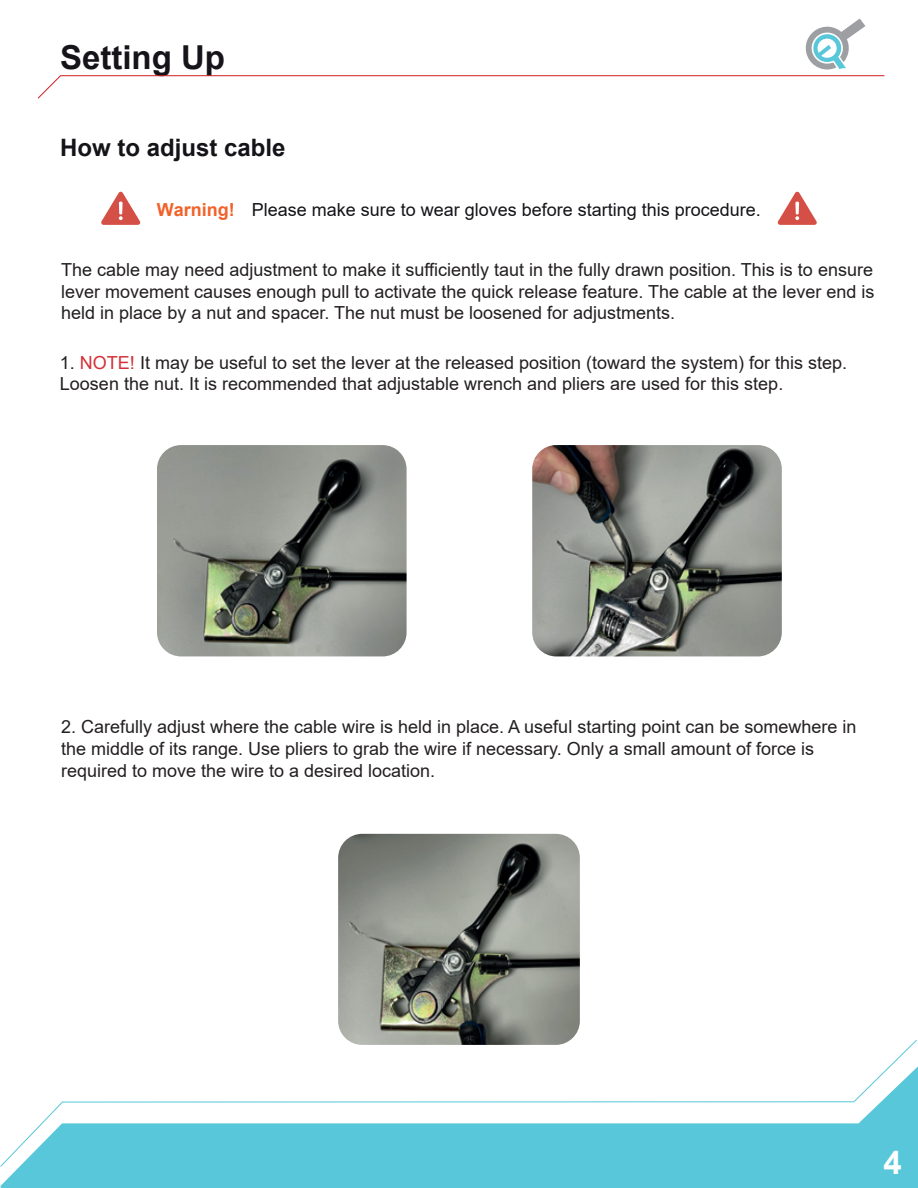
<style>
.page{position:relative;width:918px;height:1188px;background:#fff}
.page>*{position:absolute;margin:0;border:0;box-sizing:border-box;transform-origin:0 0}
.t1{font:700 33px "Arial";color:#161319}
.t2{font:700 33px "Arial";color:#fff}
.t3{font:700 24px "Arial";color:#141318}
.t4{font:18px/21.6px "Arial";color:#231f20}
.t5{font:18px "Arial";color:#151318}
.s1{font-weight:700;color:#f2612a}
.s2{color:#d43238}
</style>
<div class="page">
<div style="left:1px;top:1168px;width:917px;height:20px;background:#57c7d9"></div>
<svg style="left:0;top:1040px;width:918px;height:128px"></svg>
<svg style="left:101px;top:192px;width:39px;height:33px"></svg>
<svg style="left:778px;top:192px;width:39px;height:33px"></svg>
<img style="left:157px;top:445px;width:250px;height:211px">
<img style="left:532px;top:445px;width:250px;height:211px">
<img style="left:338px;top:834px;width:242px;height:211px">
<svg style="left:37px;top:19px;width:848px;height:80px"></svg>
<h1 class="t1" style="left:60px;top:34px;width:167px">Setting Up</h1>
<h2 class="t3" style="left:60px;top:131px;width:227px">How to adjust cable</h2>
<p class="t5" style="left:157px;top:198px;width:605px"><span class="s1">Warning!</span> Please make sure to wear gloves before starting this procedure.</p>
<p class="t4" style="left:61px;top:259px;width:815px;text-align:justify">The cable may need adjustment to make it sufficiently taut in the fully drawn position. This is to ensure lever movement causes enough pull to activate the quick release feature. The cable at the lever end is held in place by a nut and spacer. The nut must be loosened for adjustments.</p>
<p class="t4" style="left:60px;top:352px;width:789px">1. <span class="s2">NOTE!</span> It may be useful to set the lever at the released position (toward the system) for this step.<br>Loosen the nut. It is recommended that adjustable wrench and pliers are used for this step.</p>
<p class="t4" style="left:61px;top:716px;width:797px">2. Carefully adjust where the cable wire is held in place. A useful starting point can be somewhere in the middle of its range. Use pliers to grab the wire if necessary. Only a small amount of force is required to move the wire to a desired location.</p>
<h1 class="t2" style="left:883px;top:1139px;width:20px">4</h1>
</div>
